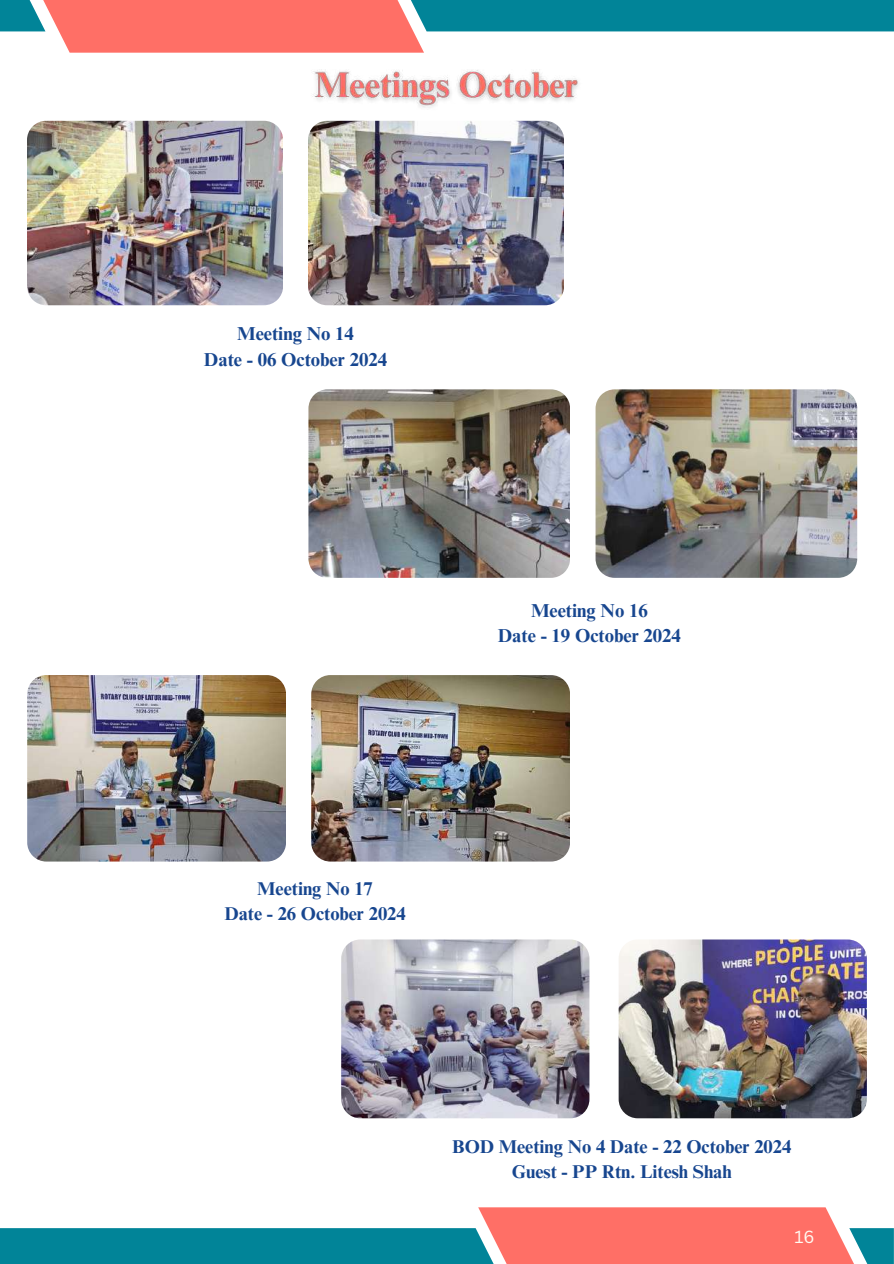
<style>
.page{position:relative;width:894px;height:1264px;background:#fff}
.page>*{position:absolute;margin:0;border:0;box-sizing:border-box;transform-origin:0 0}
.t1{font:700 18.75px/25.7px "Times NRMT Pro";color:#17468f;text-align:center}
.t2{font:700 18.45px/25.8px "Times NRMT Pro";color:#17468f;text-align:center}
.t3{font:17.1px "Canva Sans";color:#fffbf2}
</style>
<div class="page">
<svg style="left:0;top:0;width:893px;height:53px"></svg>
<svg style="left:0;top:1207px;width:893px;height:56px"></svg>
<img style="left:308px;top:389px;width:261px;height:189px">
<img style="left:595px;top:389px;width:261px;height:189px">
<img style="left:27px;top:121px;width:256px;height:184px">
<img style="left:308px;top:121px;width:255px;height:184px">
<img style="left:27px;top:675px;width:259px;height:186px">
<img style="left:311px;top:675px;width:258px;height:186px">
<img style="left:341px;top:939px;width:248px;height:179px;border-radius:19px">
<img style="left:618px;top:939px;width:248px;height:179px;border-radius:19px">
<img style="left:313px;top:69px;width:266px;height:39px">
<p class="t1" style="left:204px;top:323px;width:184px">Meeting No 14<br>Date - 06 October 2024</p>
<p class="t1" style="left:497px;top:599px;width:184px">Meeting No 16<br>Date - 19 October 2024</p>
<p class="t2" style="left:224px;top:877px;width:183px">Meeting No 17<br>Date - 26 October 2024</p>
<p class="t2" style="left:452px;top:1136px;width:340px;line-height:25.2px">BOD Meeting No 4 Date - 22 October 2024<br>Guest - PP Rtn. Litesh Shah</p>
<p class="t3" style="left:794px;top:1224px;width:22px">16</p>
</div>
